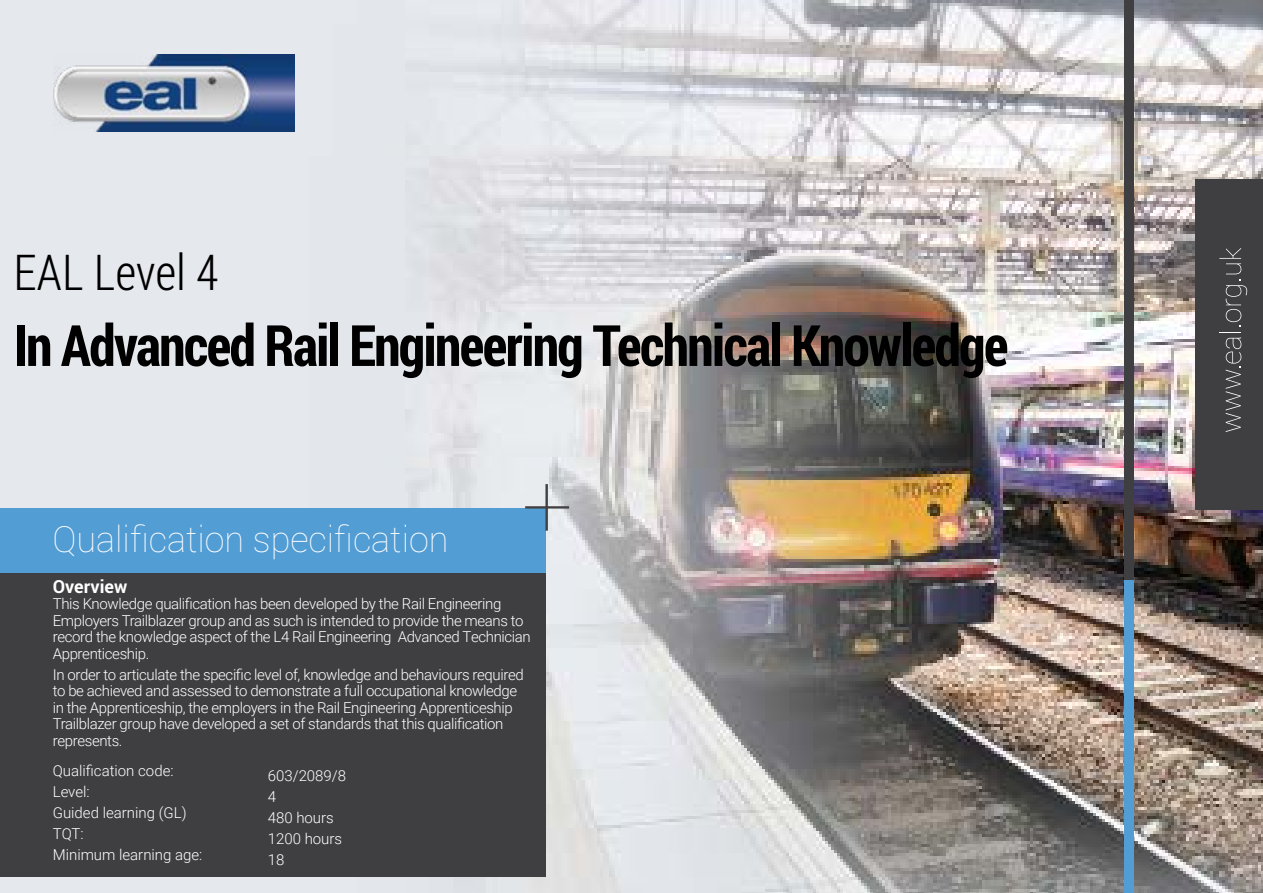
<style>
.page{position:relative;width:1263px;height:893px;background:#fff}
.page>*{position:absolute;margin:0;border:0;box-sizing:border-box;transform-origin:0 0}
.t1{font:700 57px "Roboto Condensed";letter-spacing:-.035em;color:#000}
.t2{font:300 49.5px "Roboto Condensed";color:#000}
.t3{font:100 36px "Roboto";color:#fff}
.t4{font:700 18px "Roboto";color:#fff}
.t5{font:300 15px/16.5px "Roboto";letter-spacing:-.025em;color:#fff}
.t6{font:300 15px/21px "Roboto";color:#fff}
</style>
<div class="page">
<img style="left:0;top:0;width:1263px;height:893px">
<div style="left:0;top:508px;width:545px;height:65px;background:#539dd5"></div>
<div style="left:0;top:573px;width:545px;height:304px;background:#3f3f41"></div>
<div style="left:1195px;top:179px;width:68px;height:331px;background:#3f3f41"></div>
<div style="left:1125px;top:0;width:9px;height:581px;background:#3f3f41"></div>
<svg style="left:525px;top:484px;width:44px;height:47px"></svg>
<svg style="left:1219px;top:248px;width:28px;height:184px"></svg>
<div style="left:1125px;top:581px;width:9px;height:312px;background:#539dd5"></div>
<img style="left:53px;top:55px;width:242px;height:77px">
<h2 class="t2" style="left:14px;top:238px;width:206px">EAL Level 4</h2>
<h1 class="t1" style="left:14px;top:306px;width:997px">In Advanced Rail Engineering Technical Knowledge</h1>
<h3 class="t3" style="left:52px;top:514px;width:397px">Qualification specification</h3>
<p class="t4" style="left:53px;top:574px;width:76px">Overview</p>
<p class="t5" style="left:53px;top:595px;width:479px">This Knowledge qualification has been developed by the Rail Engineering Employers Trailblazer group and as such is intended to provide the means to record the knowledge aspect of the L4 Rail Engineering Advanced Technician Apprenticeship.</p>
<p class="t5" style="left:53px;top:665px;width:472px">In order to articulate the specific level of, knowledge and behaviours required to be achieved and assessed to demonstrate a full occupational knowledge in the Apprenticeship, the employers in the Rail Engineering Apprenticeship Trailblazer group have developed a set of standards that this qualification represents.</p>
<p class="t6" style="left:268px;top:764px;width:80px">603/2089/8<br>4<br>480 hours<br>1200 hours<br>18</p>
<p class="t6" style="left:53px;top:760px;width:151px">Qualification code:<br>Level:<br>Guided learning (GL)<br>TQT:<br>Minimum learning age:</p>
</div>
